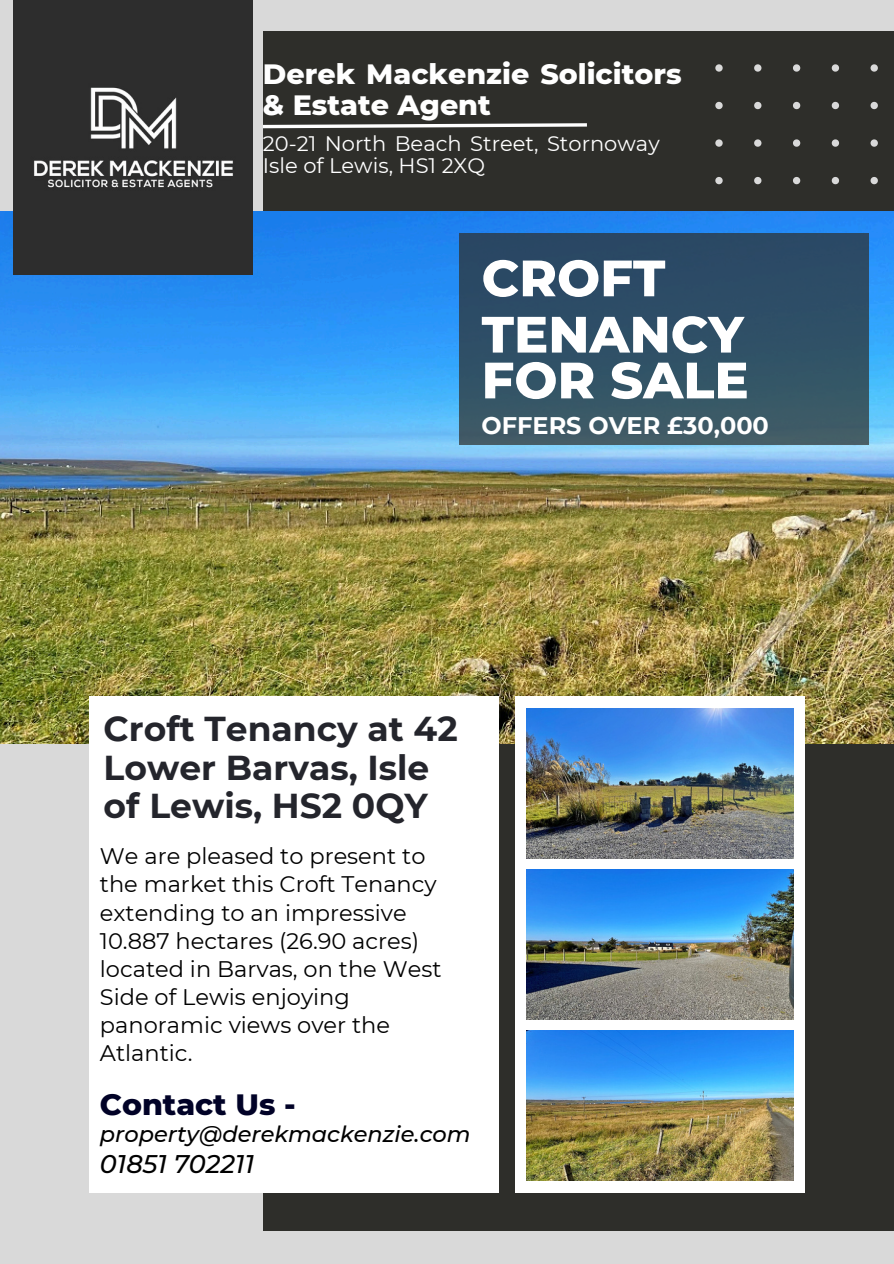
<style>
.page{position:relative;width:894px;height:1264px;background:#fff}
.page>*{position:absolute;margin:0;border:0;box-sizing:border-box;transform-origin:0 0}
.t1{font:800 51px/56.2px "Montserrat";color:#fff}
.t2{font:700 34.5px/38.2px "Montserrat";color:#24252c}
.t3{font:800 30px "Montserrat";color:#010227}
.t4{font:800 28.5px/31.5px "Montserrat";color:#fff}
.t5{font:italic 500 25.5px "Montserrat";color:#000}
.t6{font:700 24px "Montserrat";color:#fff}
.t7{font:22.5px/28.2px "Montserrat";color:#000}
.t8{font:italic 500 22.5px "Montserrat";color:#000}
.t9{font:21px/22.5px "Montserrat";color:#fff}
</style>
<div class="page">
<div style="left:0;top:0;width:893px;height:1263px;background:#d9d9d9"></div>
<div style="left:263px;top:31px;width:630px;height:1199px;background:#2e2e2a"></div>
<img style="left:0;top:212px;width:893px;height:531px">
<div style="left:89px;top:696px;width:409px;height:496px;background:#fff"></div>
<div style="left:515px;top:696px;width:289px;height:496px;background:#fff"></div>
<img style="left:526px;top:869px;width:267px;height:150px">
<img style="left:526px;top:708px;width:267px;height:150px">
<img style="left:526px;top:1030px;width:267px;height:150px">
<svg style="left:715px;top:64px;width:163px;height:120px"></svg>
<div style="left:460px;top:233px;width:408px;height:212px;background:linear-gradient(to bottom,#264565,#3d5b67)"></div>
<img style="left:13px;top:0;width:240px;height:274px">
<svg style="left:263px;top:123px;width:324px;height:6px"></svg>
<h3 class="t4" style="left:263px;top:58px;width:420px">Derek Mackenzie Solicitors &amp; Estate Agent</h3>
<h6 class="t9" style="left:263px;top:132px;width:398px">20-21 North Beach Street, Stornoway<br>Isle of Lewis, HS1 2XQ</h6>
<p class="t1" style="left:481px;top:250px;width:263px">CROFT<br>TENANCY</p>
<h1 class="t1" style="left:481px;top:352px;width:268px">FOR SALE</h1>
<h1 class="t6" style="left:481px;top:410px;width:289px">OFFERS OVER £30,000</h1>
<h3 class="t2" style="left:104px;top:710px;width:355px">Croft Tenancy at 42<br>Lower Barvas, Isle of Lewis, HS2 0QY</h3>
<p class="t7" style="left:100px;top:842px;width:343px">We are pleased to present to the market this Croft Tenancy extending to an impressive<br>10.887 hectares (26.90 acres) located in Barvas, on the West<br>Side of Lewis enjoying panoramic views over the<br>Atlantic.</p>
<h4 class="t3" style="left:100px;top:1086px;width:197px">Contact Us -</h4>
<h2 class="t8" style="left:100px;top:1119px;width:372px">property@derekmackenzie.com</h2>
<p class="t5" style="left:100px;top:1147px;width:156px">01851 702211</p>
</div>
